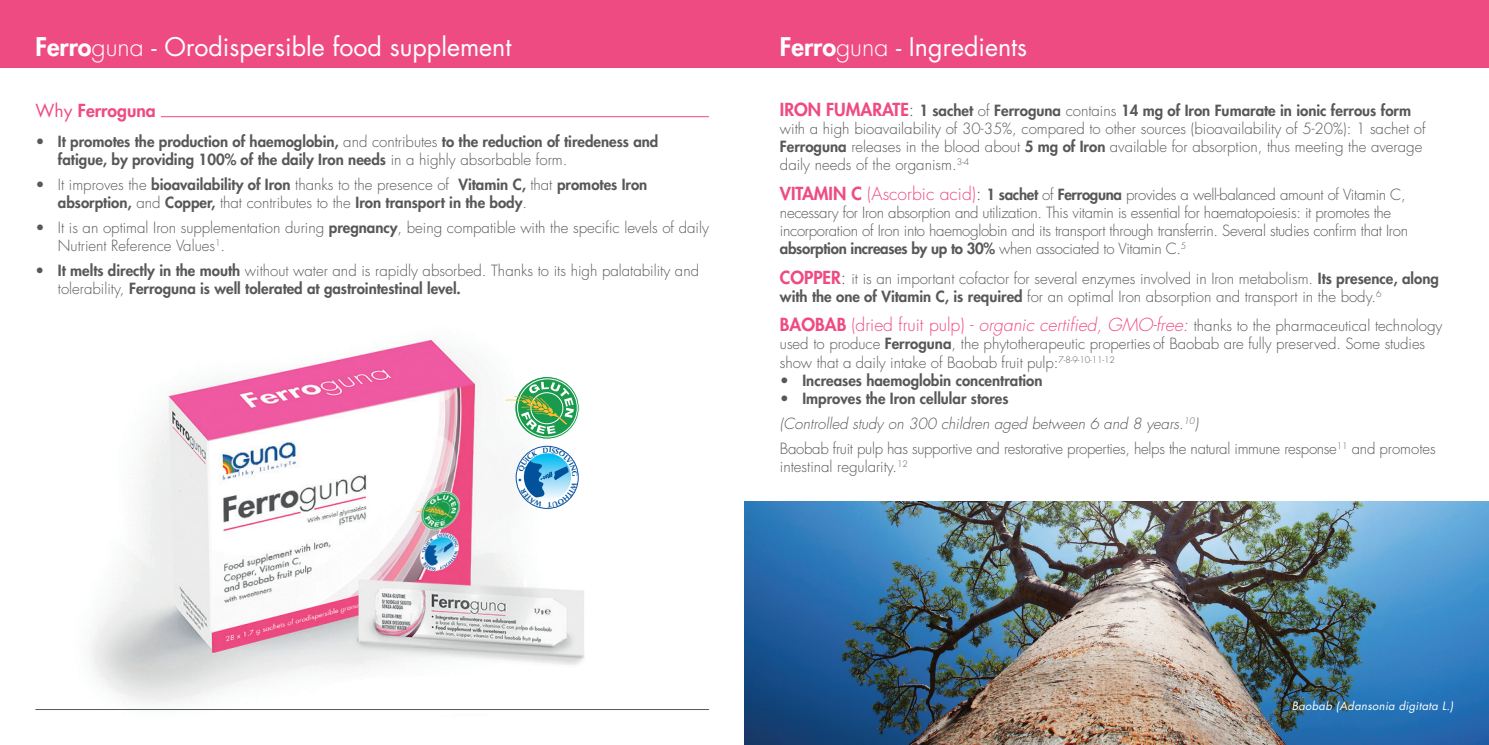
<style>
.page{position:relative;width:1489px;height:745px;background:#fff}
.page>*{position:absolute;margin:0;border:0;box-sizing:border-box;transform-origin:0 0}
.t1{font:25px "Futura LT";color:#fff}
.t2{font:800 17.5px "Futura LT";color:#ef4b83}
.t3{font:300 15px/18px "Futura LT";color:#57585a}
.t4{font:300 15px/18px "Futura LT";letter-spacing:-.02em;color:#57585a}
.t5{font:800 15px/18px "Futura LT";color:#57585a}
.t6{font:italic 11.25px "Futura LT";letter-spacing:.025em;color:#fff}
.s1{font-weight:800}
.s2{font-weight:300}
.s3{font-weight:400}
.s4{font-weight:800;font-size:17.5px;color:#ef4b83}
.s5{font-size:17.5px}
.s6{font-size:17.5px;color:#ef4b83}
.s7{font-style:italic;font-size:17.5px;color:#ef4b83}
.s8{font-style:italic}
</style>
<div class="page">
<div style="left:0;top:0;width:1488px;height:67px;background:#ef4b83"></div>
<hr style="left:161px;top:116px;width:548px;height:1px;background:#ef4b83">
<img style="left:744px;top:501px;width:744px;height:243px">
<img style="left:50px;top:336px;width:563px;height:374px">
<hr style="left:35px;top:708px;width:674px;height:1px;background:#57585a">
<svg style="left:515px;top:376px;width:64px;height:63px"></svg>
<div style="left:514px;top:376px;width:65px;height:63px;border:1px solid #fff;border-radius:50%"></div>
<svg style="left:517px;top:378px;width:60px;height:58px"></svg>
<div style="left:517px;top:378px;width:60px;height:59px;border:1px solid #fff;border-radius:50%"></div>
<svg style="left:506px;top:381px;width:68px;height:53px"></svg>
<svg style="left:518px;top:447px;width:59px;height:60px"></svg>
<h1 class="t1" style="left:35px;top:30px;width:477px"><span class="s1">Ferro</span><span class="s2">guna</span> - Orodispersible food supplement</h1>
<p class="t2" style="left:35px;top:99px;width:122px"><span class="s3">Why</span> Ferroguna</p>
<p class="t5" style="left:58px;top:132px;width:602px;text-indent:-22px"><span class="s2">•</span> It promotes the production of haemoglobin, <span class="s2">and contributes</span> to the reduction of tiredeness and fatigue, by providing 100% of the daily Iron needs <span class="s2">in a highly absorbable form.</span></p>
<p class="t5" style="left:58px;top:175px;width:591px;text-indent:-22px"><span class="s2">• It improves the</span> bioavailability of Iron <span class="s2">thanks to the presence of</span> Vitamin C, <span class="s2">that</span> promotes Iron absorption, <span class="s2">and</span> Copper, <span class="s2">that contributes to the</span> Iron transport in the body<span class="s2">.</span></p>
<p class="t3" style="left:58px;top:219px;width:652px;text-indent:-22px">• It is an optimal Iron supplementation during <span class="s1">pregnancy</span>, being compatible with the specific levels of daily<br>Nutrient Reference Values<sup>1</sup>.</p>
<p class="t3" style="left:58px;top:262px;width:642px;text-indent:-22px"><span class="s1">• It melts directly in the mouth</span> without water and is rapidly absorbed. Thanks to its high palatability and tolerability, <span class="s1">Ferroguna is well tolerated at gastrointestinal level.</span></p>
<h1 class="t1" style="left:780px;top:30px;width:249px"><span class="s1">Ferro</span><span class="s2">guna</span> - Ingredients</h1>
<p class="t3" style="left:780px;top:102px;width:647px"><span class="s4">IRON FUMARATE</span><span class="s5">:</span> <span class="s1">1 sachet</span> of <span class="s1">Ferroguna</span> contains <span class="s1">14 mg of Iron Fumarate in ionic ferrous form </span>with a high bioavailability of 30-35%, compared to other sources (bioavailability of 5-20%): 1 sachet of <span class="s1">Ferroguna</span> releases in the blood about <span class="s1">5 mg of Iron</span> available for absorption, thus meeting the average daily needs of the organism.<sup>3-4</sup></p>
<p class="t4" style="left:780px;top:186px;width:629px"><span class="s4">VITAMIN C</span> <span class="s6">(Ascorbic acid)</span><span class="s5">:</span> <span class="s1">1 sachet</span> of <span class="s1">Ferroguna</span> provides a well-balanced amount of Vitamin C, necessary for Iron absorption and utilization. This vitamin is essential for haematopoiesis: it promotes the incorporation of Iron into haemoglobin and its transport through transferrin. Several studies confirm that Iron <span class="s1">absorption increases by up to 30%</span> when associated to Vitamin C.<sup>5</sup></p>
<p class="t3" style="left:780px;top:269px;width:660px"><span class="s4">COPPER</span><span class="s5">:</span> it is an important cofactor for several enzymes involved in Iron metabolism. <span class="s1">Its presence, along with the one of Vitamin C, is required</span> for an optimal Iron absorption and transport in the body.<sup>6</sup></p>
<p class="t3" style="left:780px;top:317px;width:664px"><span class="s4">BAOBAB</span> <span class="s6">(dried fruit pulp) -</span> <span class="s7">organic certified, GMO-free:</span> thanks to the pharmaceutical technology used to produce <span class="s1">Ferroguna</span>, the phytotherapeutic properties of Baobab are fully preserved. Some studies show that a daily intake of Baobab fruit pulp:<sup>7-8-9-10-11-12</sup></p>
<p class="t5" style="left:780px;top:370px;width:264px"><span class="s2">•</span> Increases haemoglobin concentration</p>
<p class="t4" style="left:780px;top:385px;width:657px;line-height:25.1px">• <span class="s1">Improves the Iron cellular stores<br></span><span class="s8">(Controlled study on 300 children aged between 6 and 8 years.</span><sup>10</sup><span class="s8">)<br></span>Baobab fruit pulp has supportive and restorative properties, helps the natural immune response<sup>11</sup> and promotes</p>
<p class="t3" style="left:780px;top:457px;width:129px">intestinal regularity.<sup>12</sup></p>
<p class="t6" style="left:1291px;top:697px;width:163px">Baobab (Adansonia digitata L.)</p>
</div>
